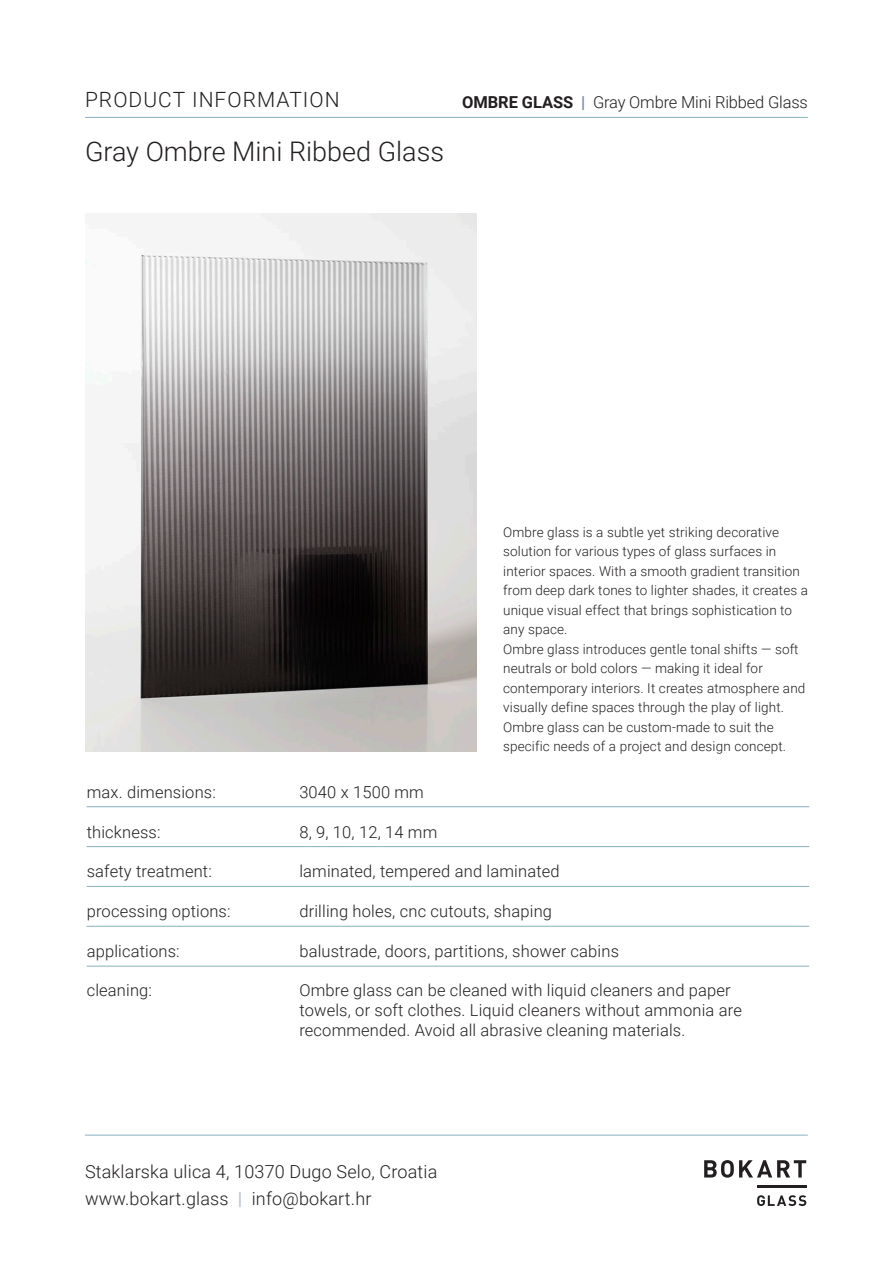
<style>
.page{position:relative;width:893px;height:1263px;background:#fff}
.page>*{position:absolute;margin:0;border:0;box-sizing:border-box;transform-origin:0 0}
.t1{font:300 27px "Roboto";color:#231f20}
.t2{font:300 21px "Roboto";letter-spacing:.05em;color:#231f20}
.t3{font:300 18px/27px "Roboto";letter-spacing:.01em;color:#231f20}
.t4{font:300 16.5px/19.8px "Roboto";letter-spacing:.01em;color:#231f20}
.t5{font:300 16.5px "Roboto";letter-spacing:-.01em;color:#231f20}
.t6{font:300 13.5px/19.5px "Roboto";letter-spacing:.01em;color:#231f20}
.s1{font-weight:700}
.s2{font-weight:700;color:#7a84a9}
.s3{font-weight:700;color:#bcc2d4}
</style>
<div class="page">
<svg style="left:704px;top:1160px;width:102px;height:46px"></svg>
<hr style="left:757px;top:1185px;width:49px;height:2px;background:#231f20">
<hr style="left:85px;top:117px;width:723px;height:1px;background:#95b9c6">
<hr style="left:85px;top:1134px;width:723px;height:2px;background:#95b9c6">
<hr style="left:87px;top:806px;width:722px;height:1px;background:#95b9c6">
<hr style="left:87px;top:846px;width:722px;height:1px;background:#95b9c6">
<hr style="left:87px;top:886px;width:722px;height:1px;background:#95b9c6">
<hr style="left:87px;top:926px;width:722px;height:1px;background:#95b9c6">
<hr style="left:87px;top:965px;width:722px;height:2px;background:#95b9c6">
<img style="left:85px;top:213px;width:391px;height:538px">
<h2 class="t2" style="left:85px;top:85px;width:256px">PRODUCT INFORMATION</h2>
<h1 class="t1" style="left:85px;top:133px;width:360px">Gray Ombre Mini Ribbed Glass</h1>
<p class="t5" style="left:462px;top:90px;width:347px"><span class="s1">OMBRE GLASS</span> <span class="s2">|</span> Gray Ombre Mini Ribbed Glass</p>
<p class="t6" style="left:503px;top:522px;width:306px">Ombre glass is a subtle yet striking decorative solution for various types of glass surfaces in interior spaces. With a smooth gradient transition from deep dark tones to lighter shades, it creates a unique visual effect that brings sophistication to any space.<br>Ombre glass introduces gentle tonal shifts — soft neutrals or bold colors — making it ideal for contemporary interiors. It creates atmosphere and visually define spaces through the play of light.<br>Ombre glass can be custom-made to suit the specific needs of a project and design concept.</p>
<p class="t4" style="left:87px;top:782px;width:131px">max. dimensions:</p>
<p class="t4" style="left:299px;top:782px;width:126px">3040 x 1500 mm</p>
<p class="t4" style="left:87px;top:821px;width:75px">thickness:</p>
<p class="t4" style="left:299px;top:821px;width:139px">8, 9, 10, 12, 14 mm</p>
<p class="t4" style="left:87px;top:861px;width:127px">safety treatment:</p>
<p class="t4" style="left:299px;top:861px;width:262px">laminated, tempered and laminated</p>
<p class="t4" style="left:87px;top:901px;width:145px">processing options:</p>
<p class="t4" style="left:299px;top:901px;width:254px">drilling holes, cnc cutouts, shaping</p>
<p class="t4" style="left:87px;top:940px;width:94px">applications:</p>
<p class="t4" style="left:299px;top:940px;width:321px">balustrade, doors, partitions, shower cabins</p>
<p class="t4" style="left:87px;top:980px;width:67px">cleaning:</p>
<p class="t4" style="left:299px;top:980px;width:444px">Ombre glass can be cleaned with liquid cleaners and paper towels, or soft clothes. Liquid cleaners without ammonia are recommended. Avoid all abrasive cleaning materials.</p>
<h3 class="t3" style="left:85px;top:1158px;width:354px">Staklarska ulica 4, 10370 Dugo Selo, Croatia www.bokart.glass <span class="s3">|</span> info@bokart.hr</h3>
</div>
